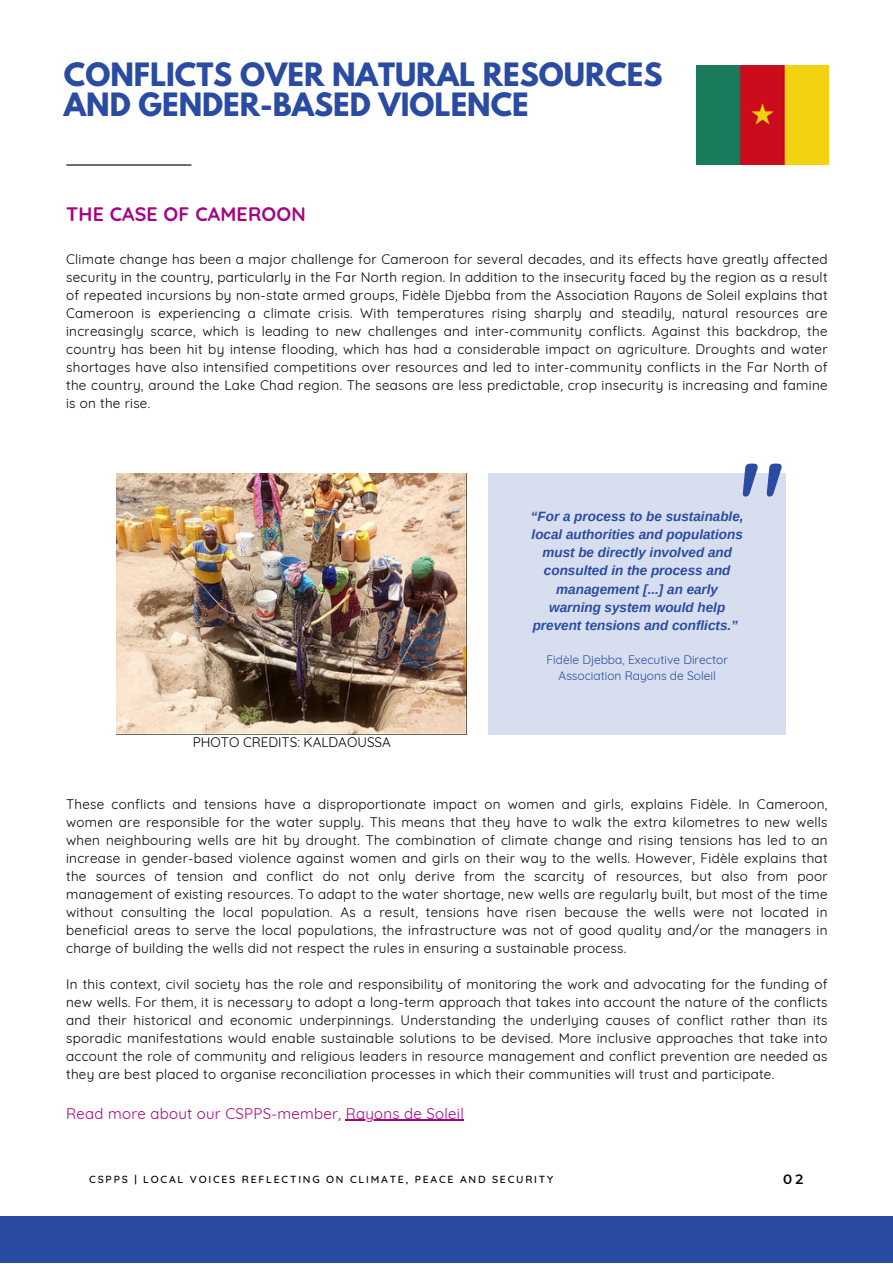
<style>
.page{position:relative;width:893px;height:1264px;background:#fff}
.page>*{position:absolute;margin:0;border:0;box-sizing:border-box;transform-origin:0 0}
.t1{font:500 115.65px "Quicksand";color:#294ba1}
.t2{font:700 28.5px/30.3px "League Spartan";color:#294ba1}
.t3{font:700 19.5px "Quicksand";letter-spacing:.01em;color:#a50383}
.t4{font:15px "Quicksand";letter-spacing:.02em;color:#a50383}
.t5{font:13.5px/18px "Quicksand";letter-spacing:.02em;color:#000;text-align:justify}
.t6{font:italic 700 13.5px/18px "Arimo";color:#294ba1;text-align:center}
.t7{font:13.5px "Quicksand";color:#000}
.t8{font:600 13.5px "Montserrat";color:#000001}
.t9{font:12px/16px "Quicksand";color:#294ba1;text-align:center}
.t10{font:500 10.5px "Quicksand";letter-spacing:.17em;color:#000001}
</style>
<div class="page">
<hr style="left:67px;top:164px;width:124px;height:2px;background:#000">
<div style="left:488px;top:473px;width:297px;height:262px;background:#d6deef"></div>
<div style="left:0;top:1216px;width:892px;height:46px;background:#294ba1"></div>
<img style="left:117px;top:473px;width:349px;height:261px">
<img style="left:696px;top:66px;width:132px;height:99px">
<hr style="left:346px;top:1119px;width:118px;height:1px;background:#a50383">
<p class="t2" style="left:64px;top:63px;width:600px">CONFLICTS OVER NATURAL RESOURCES<br>AND GENDER-BASED VIOLENCE</p>
<p class="t3" style="left:66px;top:202px;width:241px">THE CASE OF CAMEROON</p>
<p class="t5" style="left:66px;top:250px;width:762px">Climate change has been a major challenge for Cameroon for several decades, and its effects have greatly affected security in the country, particularly in the Far North region. In addition to the insecurity faced by the region as a result of repeated incursions by non-state armed groups, Fidèle Djebba from the Association Rayons de Soleil explains that Cameroon is experiencing a climate crisis. With temperatures rising sharply and steadily, natural resources are increasingly scarce, which is leading to new challenges and inter-community conflicts. Against this backdrop, the country has been hit by intense flooding, which has had a considerable impact on agriculture. Droughts and water shortages have also intensified competitions over resources and led to inter-community conflicts in the Far North of the country, around the Lake Chad region. The seasons are less predictable, crop insecurity is increasing and famine is on the rise.</p>
<p class="t1" style="left:738px;top:429px;width:49px">"</p>
<p class="t7" style="left:193px;top:733px;width:200px">PHOTO CREDITS: KALDAOUSSA</p>
<p class="t6" style="left:531px;top:507px;width:214px">“For a process to be sustainable, local authorities and populations must be directly involved and consulted in the process and management [...] an early warning system would help prevent tensions and conflicts.”</p>
<p class="t9" style="left:546px;top:651px;width:183px">Fidèle Djebba, Executive Director<br>Association Rayons de Soleil</p>
<p class="t5" style="left:66px;top:795px;width:762px">These conflicts and tensions have a disproportionate impact on women and girls, explains Fidèle. In Cameroon, women are responsible for the water supply. This means that they have to walk the extra kilometres to new wells when neighbouring wells are hit by drought. The combination of climate change and rising tensions has led to an increase in gender-based violence against women and girls on their way to the wells. However, Fidèle explains that the sources of tension and conflict do not only derive from the scarcity of resources, but also from poor management of existing resources. To adapt to the water shortage, new wells are regularly built, but most of the time without consulting the local population. As a result, tensions have risen because the wells were not located in beneficial areas to serve the local populations, the infrastructure was not of good quality and/or the managers in charge of building the wells did not respect the rules in ensuring a sustainable process.</p>
<p class="t5" style="left:66px;top:975px;width:762px">In this context, civil society has the role and responsibility of monitoring the work and advocating for the funding of new wells. For them, it is necessary to adopt a long-term approach that takes into account the nature of the conflicts and their historical and economic underpinnings. Understanding the underlying causes of conflict rather than its sporadic manifestations would enable sustainable solutions to be devised. More inclusive approaches that take into account the role of community and religious leaders in resource management and conflict prevention are needed as they are best placed to organise reconciliation processes in which their communities will trust and participate.</p>
<p class="t4" style="left:66px;top:1103px;width:399px">Read more about our CSPPS-member, Rayons de Soleil</p>
<p class="t10" style="left:89px;top:1171px;width:465px">CSPPS | LOCAL VOICES REFLECTING ON CLIMATE, PEACE AND SECURITY</p>
<p class="t8" style="left:783px;top:1170px;width:22px">02</p>
</div>
